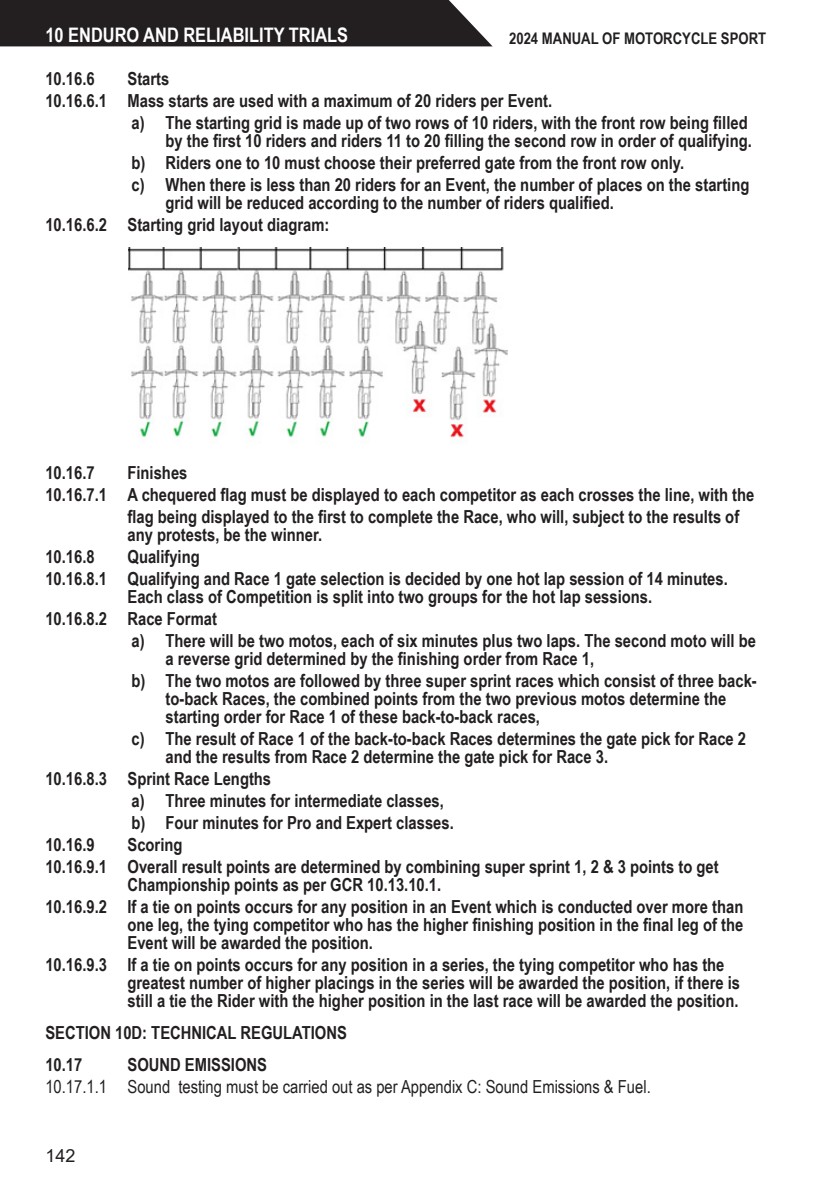
<style>
.page{position:relative;width:840px;height:1191px;background:#fff}
.page>*{position:absolute;margin:0;border:0;box-sizing:border-box;transform-origin:0 0}
.t1{font:700 20px "Arial Narrow";color:#fff}
.Heading_3{font:700 18px/18px "Arial Narrow";color:#231f20}
.Heading_4{font:18px "Arial Narrow";color:#231f20}
.Heading_1{font:700 18px "Arial Narrow";color:#231f20}
.Heading_2{font:700 18px "Arial Narrow";color:#231f20}
.t2{font:18px "Arial";color:#231f20}
.t3{font:700 16px "Arial Narrow";color:#231f20}
</style>
<div class="page">
<div style="left:0;top:0;width:492px;height:46px;background:#231f20"></div>
<img style="left:128px;top:247px;width:379px;height:195px">
<p class="t1" style="left:45px;top:20px;width:304px">10 ENDURO AND RELIABILITY TRIALS</p>
<p class="t3" style="left:508px;top:26px;width:258px">2024 MANUAL OF MOTORCYCLE SPORT</p>
<p class="Heading_3" style="left:45px;top:69px;width:51px">10.16.6</p>
<p class="Heading_3" style="left:127px;top:69px;width:43px">Starts</p>
<p class="Heading_3" style="left:45px;top:91px;width:506px">10.16.6.1 Mass starts are used with a maximum of 20 riders per Event.</p>
<p class="Heading_3" style="left:131px;top:113px;width:621px;text-align:right">a) The starting grid is made up of two rows of 10 riders, with the front row being filled by the first 10 riders and riders 11 to 20 filling the second row in order of qualifying.</p>
<p class="Heading_3" style="left:131px;top:153px;width:552px">b) Riders one to 10 must choose their preferred gate from the front row only.</p>
<p class="Heading_3" style="left:165px;top:175px;width:585px;text-indent:-34px">c) When there is less than 20 riders for an Event, the number of places on the starting grid will be reduced according to the number of riders qualified.</p>
<p class="Heading_3" style="left:45px;top:215px;width:285px">10.16.6.2 Starting grid layout diagram:</p>
<p class="Heading_3" style="left:45px;top:463px;width:51px">10.16.7</p>
<p class="Heading_3" style="left:127px;top:463px;width:61px">Finishes</p>
<p class="Heading_3" style="left:45px;top:485px;width:710px">10.16.7.1 A chequered flag must be displayed to each competitor as each crosses the line, with the</p>
<p class="Heading_3" style="left:127px;top:507px;width:613px">flag being displayed to the first to complete the Race, who will, subject to the results of any protests, be the winner.</p>
<p class="Heading_3" style="left:45px;top:547px;width:51px">10.16.8</p>
<p class="Heading_3" style="left:127px;top:547px;width:74px">Qualifying</p>
<p class="Heading_3" style="left:45px;top:569px;width:681px;text-align:center">10.16.8.1 Qualifying and Race 1 gate selection is decided by one hot lap session of 14 minutes.<br>Each class of Competition is split into two groups for the hot lap sessions.</p>
<p class="Heading_3" style="left:45px;top:609px;width:173px">10.16.8.2 Race Format</p>
<p class="Heading_3" style="left:165px;top:631px;width:591px;text-indent:-34px">a) There will be two motos, each of six minutes plus two laps. The second moto will be a reverse grid determined by the finishing order from Race 1,</p>
<p class="Heading_3" style="left:165px;top:671px;width:592px;text-indent:-34px">b) The two motos are followed by three super sprint races which consist of three back&shy;to-back Races, the combined points from the two previous motos determine the starting order for Race 1 of these back-to-back races,</p>
<p class="Heading_3" style="left:165px;top:729px;width:581px;text-indent:-34px">c) The result of Race 1 of the back-to-back Races determines the gate pick for Race 2 and the results from Race 2 determine the gate pick for Race 3.</p>
<p class="Heading_3" style="left:45px;top:769px;width:227px">10.16.8.3 Sprint Race Lengths</p>
<p class="Heading_3" style="left:131px;top:791px;width:314px">a) Three minutes for intermediate classes,</p>
<p class="Heading_3" style="left:131px;top:813px;width:321px">b) Four minutes for Pro and Expert classes.</p>
<p class="Heading_3" style="left:45px;top:835px;width:51px">10.16.9</p>
<p class="Heading_3" style="left:127px;top:835px;width:56px">Scoring</p>
<p class="Heading_3" style="left:127px;top:857px;width:592px;text-indent:-82px">10.16.9.1 Overall result points are determined by combining super sprint 1, 2 &amp; 3 points to get<br>Championship points as per GCR 10.13.10.1.</p>
<p class="Heading_3" style="left:127px;top:897px;width:617px;text-align:justify;text-indent:-82px">10.16.9.2 If a tie on points occurs for any position in an Event which is conducted over more than one leg, the tying competitor who has the higher finishing position in the final leg of the Event will be awarded the position.</p>
<p class="Heading_3" style="left:127px;top:955px;width:613px;text-indent:-82px">10.16.9.3 If a tie on points occurs for any position in a series, the tying competitor who has the greatest number of higher placings in the series will be awarded the position, if there is still a tie the Rider with the higher position in the last race will be awarded the position.</p>
<p class="Heading_1" style="left:45px;top:1019px;width:303px">SECTION 10D: TECHNICAL REGULATIONS</p>
<p class="Heading_2" style="left:45px;top:1050px;width:38px">10.17</p>
<p class="Heading_2" style="left:127px;top:1050px;width:141px">SOUND EMISSIONS</p>
<p class="Heading_4" style="left:45px;top:1073px;width:606px">10.17.1.1 Sound testing must be carried out as per Appendix C: Sound Emissions &amp; Fuel.</p>
<p class="t2" style="left:45px;top:1142px;width:32px">142</p>
</div>
